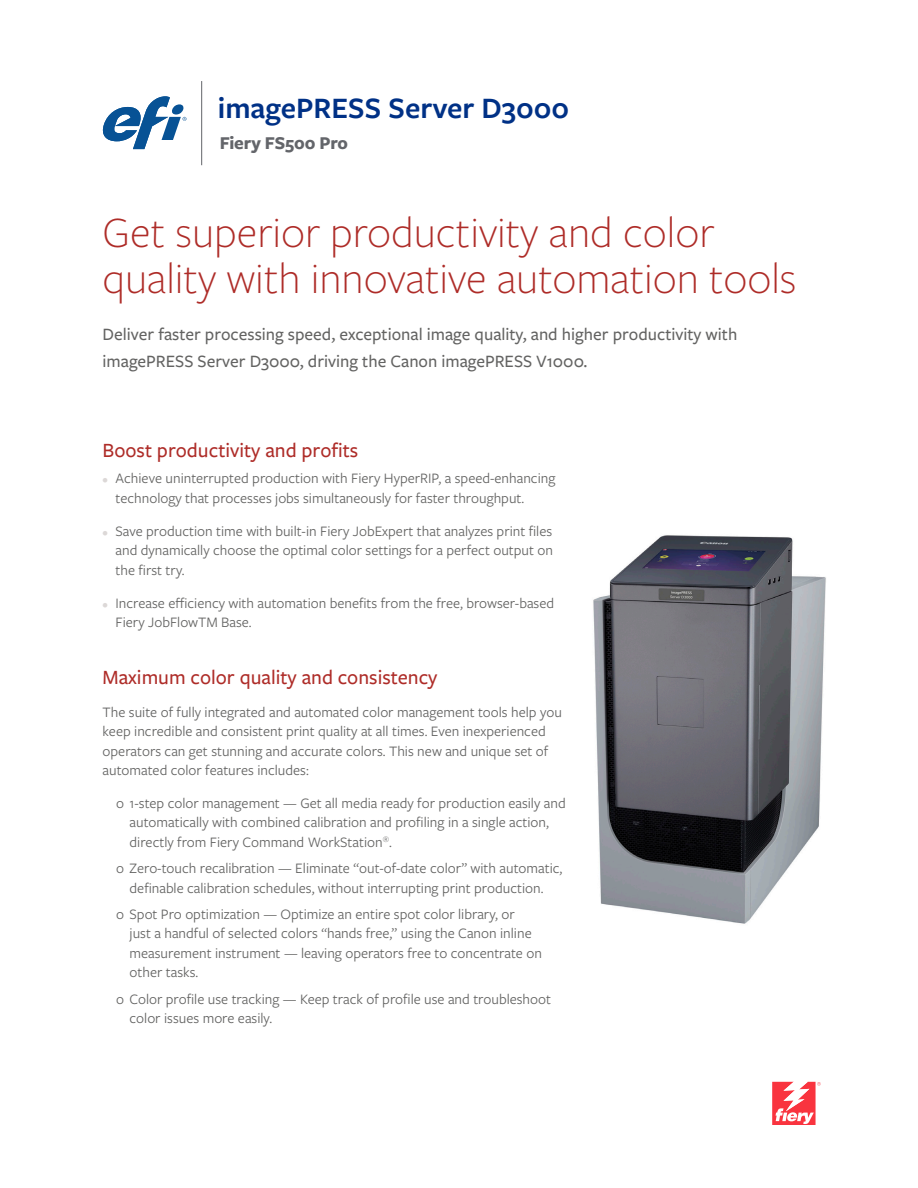
<style>
.page{position:relative;width:918px;height:1188px;background:#fff}
.page>*{position:absolute;margin:0;border:0;box-sizing:border-box;transform-origin:0 0}
.t1{font:300 45px/46.5px "Freight Sans Pro";color:#ae2c28}
.t2{font:600 30.75px "Freight Sans Pro";color:#003186}
.t3{font:500 21px "Freight Sans Pro";color:#ae2c28}
.t4{font:700 18.75px "Freight Sans Pro";letter-spacing:-.01em;color:#63656a}
.t5{font:500 18px/27px "Freight Sans Pro";color:#636362}
.t6{font:15px/19.5px "Freight Sans Pro";color:#636362}
.s1{font-size:12px;color:#dcd8d7}
</style>
<div class="page">
<svg style="left:772px;top:1082px;width:49px;height:43px"></svg>
<svg style="left:102px;top:96px;width:85px;height:53px"></svg>
<hr style="left:201px;top:81px;width:1px;height:84px;background:#62656a">
<img style="left:593px;top:535px;width:233px;height:389px">
<h2 class="t2" style="left:218px;top:87px;width:353px">imagePRESS Server D3000</h2>
<p class="t4" style="left:220px;top:130px;width:130px">Fiery FS500 Pro</p>
<h1 class="t1" style="left:103px;top:207px;width:696px">Get superior productivity and color quality with innovative automation tools</h1>
<p class="t5" style="left:103px;top:320px;width:636px">Deliver faster processing speed, exceptional image quality, and higher productivity with imagePRESS Server D3000, driving the Canon imagePRESS V1000.</p>
<h3 class="t3" style="left:103px;top:436px;width:257px">Boost productivity and profits</h3>
<p class="t6" style="left:116px;top:468px;width:441px;text-indent:-13px"><span class="s1">•</span> Achieve uninterrupted production with Fiery HyperRIP, a speed-enhancing technology that processes jobs simultaneously for faster throughput.</p>
<p class="t6" style="left:116px;top:520px;width:439px;text-align:justify;text-indent:-13px"><span class="s1">•</span> Save production time with built-in Fiery JobExpert that analyzes print files and dynamically choose the optimal color settings for a perfect output on the first try.</p>
<p class="t6" style="left:116px;top:592px;width:440px;text-indent:-13px"><span class="s1">•</span> Increase efficiency with automation benefits from the free, browser-based<br>Fiery JobFlowTM Base.</p>
<h3 class="t3" style="left:103px;top:663px;width:336px">Maximum color quality and consistency</h3>
<p class="t6" style="left:103px;top:701px;width:461px">The suite of fully integrated and automated color management tools help you keep incredible and consistent print quality at all times. Even inexperienced operators can get stunning and accurate colors. This new and unique set of automated color features includes:</p>
<p class="t6" style="left:130px;top:793px;width:438px;text-indent:-14px">o 1-step color management — Get all media ready for production easily and automatically with combined calibration and profiling in a single action, directly from Fiery Command WorkStation<sup>®</sup>.</p>
<p class="t6" style="left:116px;top:858px;width:448px;text-align:center">o Zero-touch recalibration — Eliminate “out-of-date color” with automatic, definable calibration schedules, without interrupting print production.</p>
<p class="t6" style="left:130px;top:904px;width:414px;text-indent:-13px">o Spot Pro optimization — Optimize an entire spot color library, or<br>just a handful of selected colors “hands free,” using the Canon inline measurement instrument — leaving operators free to concentrate on other tasks.</p>
<p class="t6" style="left:130px;top:988px;width:423px;text-indent:-13px">o Color profile use tracking — Keep track of profile use and troubleshoot color issues more easily.</p>
</div>
